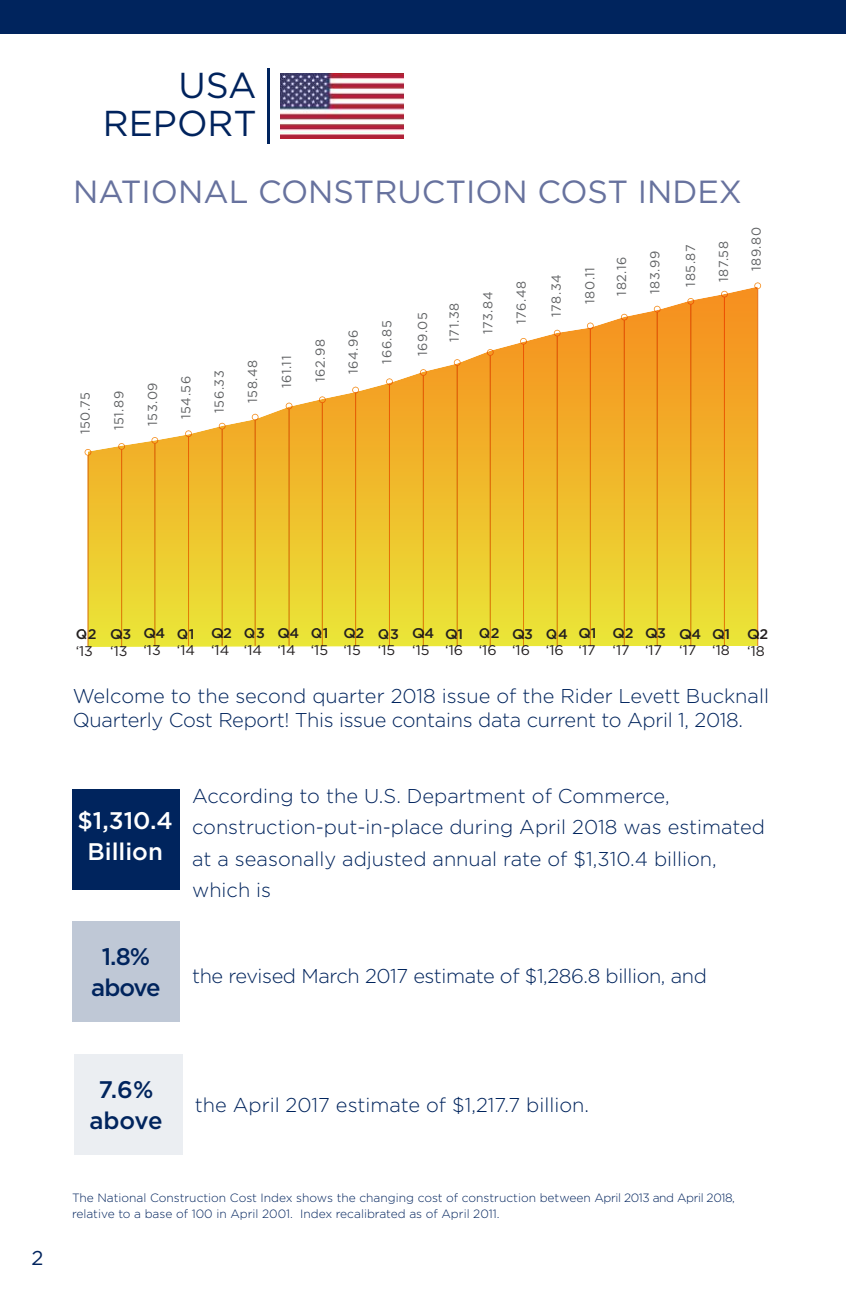
<style>
.page{position:relative;width:846px;height:1296px;background:#fff}
.page>*{position:absolute;margin:0;border:0;box-sizing:border-box;transform-origin:0 0}
.t1{font:36px/38px "Gotham";color:#00235d;text-align:right}
.t2{font:32px "Gotham";color:#67729e}
.t3{font:500 24px/31.2px "Gotham";letter-spacing:-.035em;color:#00245d;text-align:center}
.t4{font:500 24px/31.2px "Gotham";color:#fff;text-align:center}
.t5{font:300 20px/31.2px "Gotham";color:#00245d}
.t6{font:300 20px "Gotham";letter-spacing:-.02em;color:#00245d}
.t7{font:20px "Gotham";color:#00235d}
.t8{font:14px "Gotham";color:#231f20}
.t9{font:500 14px "Gotham";color:#231f20}
.t10{font:13px "Gotham";letter-spacing:.05em;color:#5f6163}
.t11{font:300 12px/16px "Gotham";color:#00235d}
.s1{color:#00235d}
</style>
<div class="page">
<hr style="left:268px;top:68px;width:2px;height:76px;background:#00235d">
<svg style="left:88px;top:287px;width:669px;height:360px"></svg>
<hr style="left:557px;top:333px;width:1px;height:313px;background:#f68f1f">
<svg style="left:554px;top:330px;width:7px;height:6px"></svg>
<hr style="left:590px;top:326px;width:1px;height:320px;background:#f68f1f">
<svg style="left:587px;top:323px;width:7px;height:6px"></svg>
<hr style="left:624px;top:317px;width:1px;height:329px;background:#f68f1f">
<svg style="left:621px;top:314px;width:7px;height:6px"></svg>
<hr style="left:490px;top:352px;width:1px;height:294px;background:#f68f1f">
<svg style="left:487px;top:349px;width:7px;height:7px"></svg>
<hr style="left:523px;top:341px;width:1px;height:305px;background:#f68f1f">
<svg style="left:520px;top:338px;width:7px;height:7px"></svg>
<hr style="left:88px;top:452px;width:1px;height:194px;background:#f68f1f">
<svg style="left:85px;top:449px;width:6px;height:7px"></svg>
<hr style="left:121px;top:446px;width:1px;height:201px;background:#f68f1f">
<svg style="left:118px;top:443px;width:7px;height:7px"></svg>
<hr style="left:255px;top:417px;width:1px;height:229px;background:#f68f1f">
<svg style="left:252px;top:414px;width:7px;height:6px"></svg>
<hr style="left:289px;top:406px;width:1px;height:240px;background:#f68f1f">
<svg style="left:286px;top:403px;width:6px;height:6px"></svg>
<hr style="left:322px;top:400px;width:1px;height:246px;background:#f68f1f">
<svg style="left:319px;top:396px;width:7px;height:7px"></svg>
<hr style="left:355px;top:390px;width:1px;height:256px;background:#f68f1f">
<svg style="left:352px;top:387px;width:7px;height:6px"></svg>
<hr style="left:389px;top:382px;width:1px;height:264px;background:#f68f1f">
<svg style="left:386px;top:378px;width:7px;height:7px"></svg>
<hr style="left:423px;top:372px;width:1px;height:274px;background:#f68f1f">
<svg style="left:420px;top:369px;width:7px;height:7px"></svg>
<hr style="left:457px;top:362px;width:1px;height:284px;background:#f68f1f">
<svg style="left:454px;top:359px;width:7px;height:7px"></svg>
<hr style="left:154px;top:440px;width:1px;height:206px;background:#f68f1f">
<svg style="left:151px;top:437px;width:7px;height:7px"></svg>
<hr style="left:188px;top:434px;width:1px;height:212px;background:#f68f1f">
<svg style="left:185px;top:430px;width:7px;height:7px"></svg>
<hr style="left:222px;top:426px;width:1px;height:220px;background:#f68f1f">
<svg style="left:219px;top:423px;width:7px;height:6px"></svg>
<hr style="left:657px;top:309px;width:1px;height:337px;background:#f68f1f">
<svg style="left:654px;top:306px;width:7px;height:6px"></svg>
<hr style="left:690px;top:301px;width:1px;height:345px;background:#f68f1f">
<svg style="left:687px;top:298px;width:7px;height:7px"></svg>
<hr style="left:724px;top:294px;width:1px;height:352px;background:#f68f1f">
<svg style="left:721px;top:291px;width:7px;height:6px"></svg>
<hr style="left:757px;top:286px;width:1px;height:360px;background:#f68f1f">
<svg style="left:754px;top:282px;width:7px;height:7px"></svg>
<div style="left:72px;top:789px;width:107px;height:100px;background:#00245d"></div>
<div style="left:72px;top:922px;width:107px;height:100px;background:#bfc8d6"></div>
<div style="left:75px;top:1054px;width:108px;height:101px;background:#ebeef2"></div>
<img style="left:281px;top:73px;width:123px;height:65px">
<div style="left:0;top:0;width:846px;height:34px;background:#00245d"></div>
<h1 class="t1" style="left:103px;top:69px;width:155px">USA<br>REPORT</h1>
<h2 class="t2" style="left:73px;top:180px;width:670px">NATIONAL CONSTRUCTION COST INDEX</h2>
<p class="t10" style="left:78px;top:434px;width:44px;rotate:-90deg">150.75</p>
<p class="t10" style="left:112px;top:430px;width:41px;rotate:-90deg">151.89</p>
<p class="t10" style="left:145px;top:426px;width:45px;rotate:-90deg">153.09</p>
<p class="t10" style="left:178px;top:419px;width:45px;rotate:-90deg">154.56</p>
<p class="t10" style="left:212px;top:413px;width:44px;rotate:-90deg">156.33</p>
<p class="t10" style="left:245px;top:403px;width:45px;rotate:-90deg">158.48</p>
<p class="t10" style="left:279px;top:388px;width:33px;rotate:-90deg">161.11</p>
<p class="t10" style="left:313px;top:382px;width:45px;rotate:-90deg">162.98</p>
<p class="t10" style="left:346px;top:374px;width:46px;rotate:-90deg">164.96</p>
<p class="t10" style="left:379px;top:364px;width:45px;rotate:-90deg">166.85</p>
<p class="t10" style="left:415px;top:356px;width:45px;rotate:-90deg">169.05</p>
<p class="t10" style="left:447px;top:342px;width:41px;rotate:-90deg">171.38</p>
<p class="t10" style="left:480px;top:334px;width:44px;rotate:-90deg">173.84</p>
<p class="t10" style="left:514px;top:324px;width:45px;rotate:-90deg">176.48</p>
<p class="t10" style="left:549px;top:317px;width:44px;rotate:-90deg">178.34</p>
<p class="t10" style="left:583px;top:304px;width:38px;rotate:-90deg">180.11</p>
<p class="t10" style="left:614px;top:296px;width:40px;rotate:-90deg">182.16</p>
<p class="t10" style="left:647px;top:294px;width:45px;rotate:-90deg">183.99</p>
<p class="t10" style="left:683px;top:287px;width:44px;rotate:-90deg">185.87</p>
<p class="t10" style="left:716px;top:282px;width:42px;rotate:-90deg">187.58</p>
<p class="t10" style="left:749px;top:271px;width:46px;rotate:-90deg">189.80</p>
<p class="t9" style="left:76px;top:626px;width:22px">Q2</p>
<p class="t8" style="left:76px;top:643px;width:19px">‘13</p>
<p class="t9" style="left:110px;top:626px;width:23px">Q3</p>
<p class="t8" style="left:110px;top:643px;width:19px">‘13</p>
<p class="t9" style="left:143px;top:625px;width:23px">Q4</p>
<p class="t8" style="left:143px;top:642px;width:19px">‘13</p>
<p class="t9" style="left:177px;top:626px;width:19px">Q1</p>
<p class="t8" style="left:177px;top:642px;width:20px">‘14</p>
<p class="t9" style="left:211px;top:625px;width:22px">Q2</p>
<p class="t8" style="left:211px;top:642px;width:20px">‘14</p>
<p class="t9" style="left:244px;top:625px;width:23px">Q3</p>
<p class="t8" style="left:244px;top:642px;width:20px">‘14</p>
<p class="t9" style="left:277px;top:625px;width:23px">Q4</p>
<p class="t8" style="left:277px;top:642px;width:20px">‘14</p>
<p class="t9" style="left:311px;top:625px;width:19px">Q1</p>
<p class="t8" style="left:311px;top:642px;width:19px">‘15</p>
<p class="t9" style="left:343px;top:625px;width:22px">Q2</p>
<p class="t8" style="left:343px;top:642px;width:19px">‘15</p>
<p class="t9" style="left:378px;top:626px;width:23px">Q3</p>
<p class="t8" style="left:378px;top:642px;width:19px">‘15</p>
<p class="t9" style="left:412px;top:625px;width:23px">Q4</p>
<p class="t8" style="left:412px;top:642px;width:19px">‘15</p>
<p class="t9" style="left:445px;top:626px;width:19px">Q1</p>
<p class="t8" style="left:445px;top:642px;width:19px">‘16</p>
<p class="t9" style="left:479px;top:625px;width:22px">Q2</p>
<p class="t8" style="left:479px;top:642px;width:19px">‘16</p>
<p class="t9" style="left:512px;top:626px;width:23px">Q3</p>
<p class="t8" style="left:512px;top:642px;width:19px">‘16</p>
<p class="t9" style="left:546px;top:626px;width:23px">Q4</p>
<p class="t8" style="left:546px;top:642px;width:19px">‘16</p>
<p class="t9" style="left:579px;top:625px;width:19px">Q1</p>
<p class="t8" style="left:579px;top:642px;width:19px">‘17</p>
<p class="t9" style="left:613px;top:625px;width:22px">Q2</p>
<p class="t8" style="left:613px;top:642px;width:19px">‘17</p>
<p class="t9" style="left:645px;top:625px;width:23px">Q3</p>
<p class="t8" style="left:645px;top:642px;width:19px">‘17</p>
<p class="t9" style="left:679px;top:626px;width:23px">Q4</p>
<p class="t8" style="left:679px;top:642px;width:19px">‘17</p>
<p class="t9" style="left:712px;top:626px;width:19px">Q1</p>
<p class="t8" style="left:712px;top:642px;width:19px">‘18</p>
<p class="t9" style="left:747px;top:626px;width:22px">Q2</p>
<p class="t8" style="left:747px;top:643px;width:19px">‘18</p>
<p class="t5" style="left:73px;top:685px;width:698px;line-height:24px">Welcome to the second quarter 2018 issue of the Rider Levett Bucknall<br>Quarterly Cost Report! This issue contains data current to April 1, 2018.</p>
<p class="t4" style="left:78px;top:806px;width:97px">$1,310.4<br>Billion</p>
<p class="t3" style="left:91px;top:942px;width:71px">1.8% above</p>
<p class="t5" style="left:192px;top:781px;width:574px"><span class="s1">According to the U.S. Department of Commerce, construction-put-in-place during</span> April 2018 was estimated at a seasonally adjusted annual rate of $1,310.4 billion, which is</p>
<p class="t6" style="left:192px;top:967px;width:516px">the revised March 2017 estimate of $1,286.8 billion, and</p>
<p class="t7" style="left:32px;top:1250px;width:13px">2</p>
<p class="t3" style="left:89px;top:1075px;width:75px">7.6% above</p>
<p class="t5" style="left:195px;top:1090px;width:396px">the April 2017 estimate of $1,217.7 billion.</p>
<p class="t11" style="left:72px;top:1190px;width:665px">The National Construction Cost Index shows the changing cost of construction between April 2013 and April 2018, relative to a base of 100 in April 2001. Index recalibrated as of April 2011.</p>
</div>
